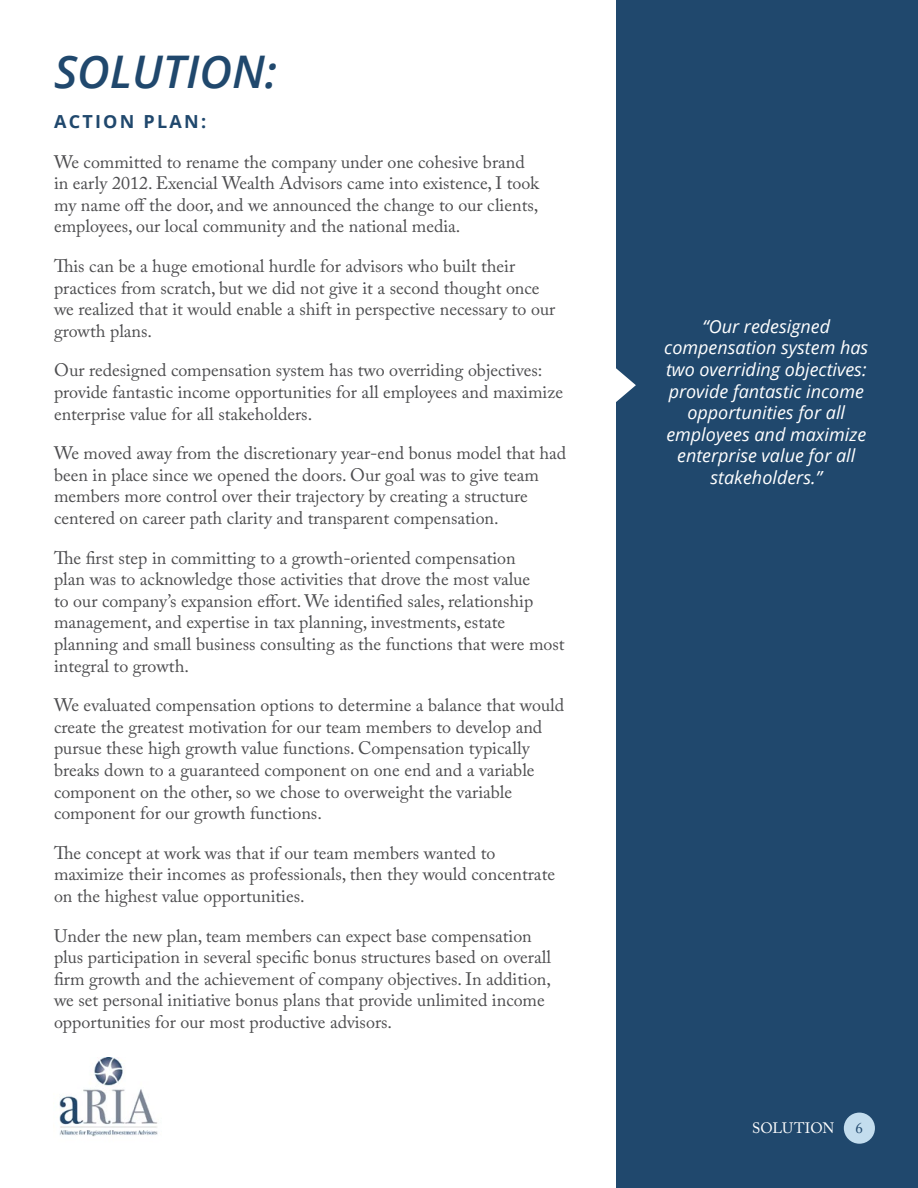
<style>
.page{position:relative;width:918px;height:1188px;background:#fff}
.page>*{position:absolute;margin:0;border:0;box-sizing:border-box;transform-origin:0 0}
.t1{font:italic 600 45px "Open Sans";color:#20486d}
.t2{font:18px/21.6px "Adobe Caslon Pro";color:#4d4d4f}
.t3{font:italic 18px/21.6px "Open Sans";color:#fff;text-align:center}
.t4{font:700 18px "Open Sans";letter-spacing:.125em;color:#20486d}
.t5{font:15px "Adobe Caslon Pro";color:#fff}
.t6{font:15px "Adobe Caslon Pro";color:#20486d}
</style>
<div class="page">
<img style="left:59px;top:1058px;width:99px;height:79px">
<div style="left:616px;top:0;width:302px;height:1188px;background:#20486d"></div>
<div style="left:844px;top:1113px;width:31px;height:31px;background:#c3ddee;border-radius:50%"></div>
<svg style="left:616px;top:368px;width:20px;height:34px"></svg>
<h1 class="t1" style="left:54px;top:41px;width:224px">SOLUTION:</h1>
<p class="t4" style="left:54px;top:109px;width:154px">ACTION PLAN:</p>
<p class="t2" style="left:54px;top:151px;width:487px">We committed to rename the company under one cohesive brand in early 2012. Exencial Wealth Advisors came into existence, I took my name off the door, and we announced the change to our clients, employees, our local community and the national media.</p>
<p class="t2" style="left:54px;top:255px;width:503px">This can be a huge emotional hurdle for advisors who built their practices from scratch, but we did not give it a second thought once we realized that it would enable a shift in perspective necessary to our growth plans.</p>
<p class="t2" style="left:54px;top:359px;width:511px">Our redesigned compensation system has two overriding objectives: provide fantastic income opportunities for all employees and maximize enterprise value for all stakeholders.</p>
<p class="t2" style="left:54px;top:442px;width:514px">We moved away from the discretionary year-end bonus model that had been in place since we opened the doors. Our goal was to give team members more control over their trajectory by creating a structure centered on career path clarity and transparent compensation.</p>
<p class="t2" style="left:54px;top:547px;width:512px">The first step in committing to a growth-oriented compensation<br>plan was to acknowledge those activities that drove the most value<br>to our company’s expansion effort. We identified sales, relationship management, and expertise in tax planning, investments, estate planning and small business consulting as the functions that were most integral to growth.</p>
<p class="t2" style="left:54px;top:694px;width:512px">We evaluated compensation options to determine a balance that would create the greatest motivation for our team members to develop and pursue these high growth value functions. Compensation typically breaks down to a guaranteed component on one end and a variable component on the other, so we chose to overweight the variable component for our growth functions.</p>
<p class="t2" style="left:54px;top:842px;width:503px">The concept at work was that if our team members wanted to maximize their incomes as professionals, then they would concentrate on the highest value opportunities.</p>
<p class="t2" style="left:54px;top:925px;width:499px">Under the new plan, team members can expect base compensation plus participation in several specific bonus structures based on overall firm growth and the achievement of company objectives. In addition, we set personal initiative bonus plans that provide unlimited income opportunities for our most productive advisors.</p>
<p class="t3" style="left:664px;top:315px;width:206px">“Our redesigned compensation system has two overriding objectives: provide fantastic income opportunities for all employees and maximize enterprise value for all stakeholders.”</p>
<p class="t5" style="left:752px;top:1119px;width:84px">SOLUTION</p>
<p class="t6" style="left:856px;top:1119px;width:9px">6</p>
</div>
